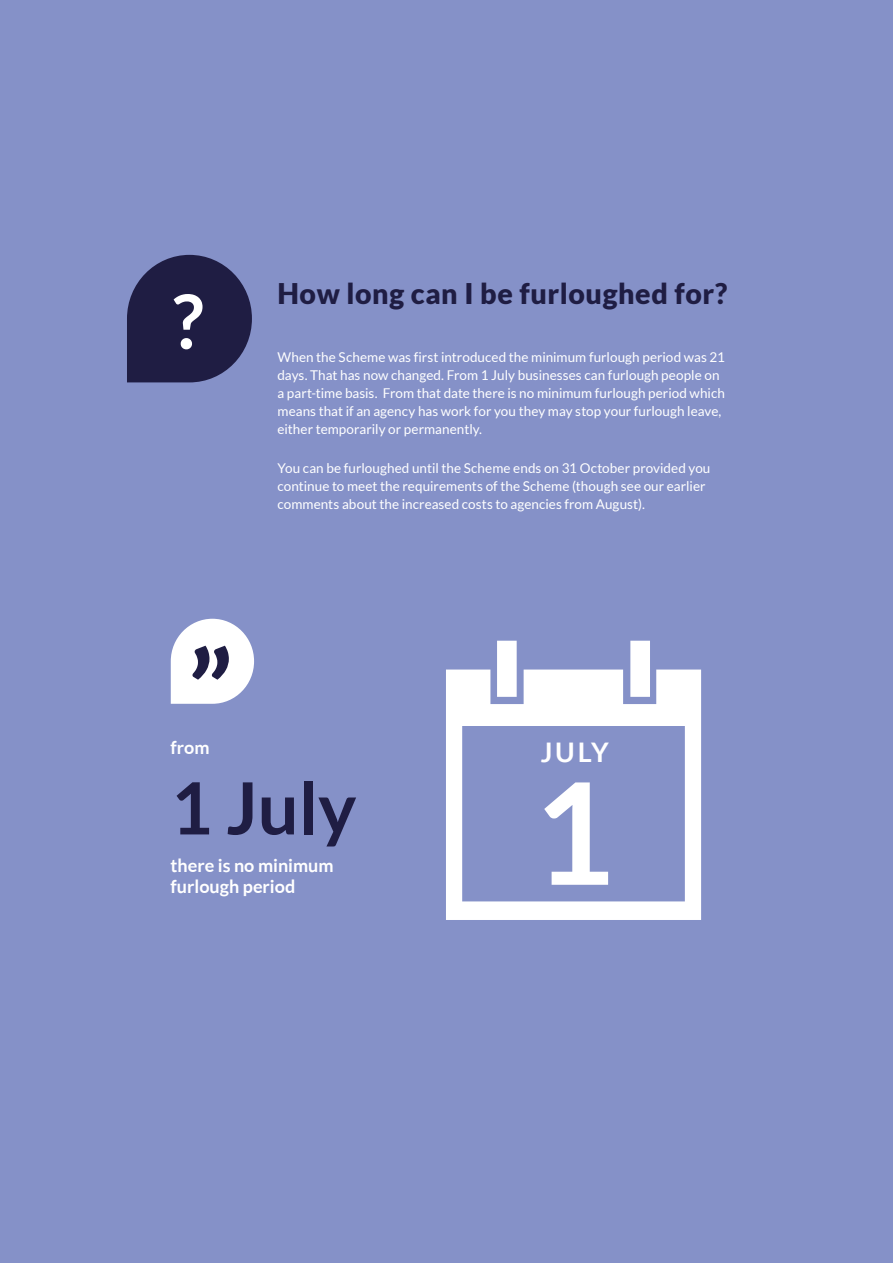
<style>
.page{position:relative;width:893px;height:1263px;background:#8591c8}
.page>*{position:absolute;margin:0;border:0;box-sizing:border-box;transform-origin:0 0}
.t1{font:700 141.3px "Lato";color:#fff}
.t2{font:700 116.7px "Lato";color:#1f1d43}
.t3{font:700 75px "Lato";color:#fff}
.t4{font:700 72px "Lato";color:#1f1d43}
.t5{font:900 28.5px "Lato";letter-spacing:.02em;color:#1f1d43}
.t6{font:700 27px "Lato";color:#fff}
.t7{font:700 18px/21px "Lato";color:#fff}
.t8{font:13.5px/18px "Lato";letter-spacing:.005em;color:#fff}
</style>
<div class="page">
<svg style="left:127px;top:255px;width:125px;height:127px"></svg>
<svg style="left:171px;top:619px;width:83px;height:85px"></svg>
<svg style="left:446px;top:641px;width:255px;height:279px"></svg>
<h3 class="t3" style="left:172px;top:279px;width:33px">?</h3>
<h3 class="t5" style="left:277px;top:276px;width:451px">How long can I be furloughed for?</h3>
<p class="t8" style="left:277px;top:348px;width:449px">When the Scheme was first introduced the minimum furlough period was 21 days. That has now changed. From 1 July businesses can furlough people on a part-time basis. From that date there is no minimum furlough period which means that if an agency has work for you they may stop your furlough leave, either temporarily or permanently.</p>
<p class="t8" style="left:277px;top:459px;width:434px">You can be furloughed until the Scheme ends on 31 October provided you continue to meet the requirements of the Scheme (though see our earlier comments about the increased costs to agencies from August).</p>
<h2 class="t2" style="left:187px;top:626px;width:47px">”</h2>
<h3 class="t7" style="left:171px;top:737px;width:41px">from</h3>
<h3 class="t6" style="left:541px;top:737px;width:70px">JULY</h3>
<h3 class="t4" style="left:171px;top:767px;width:187px">1 July</h3>
<h3 class="t7" style="left:171px;top:855px;width:165px">there is no minimum furlough period</h3>
<h1 class="t1" style="left:533px;top:752px;width:83px">1</h1>
</div>
